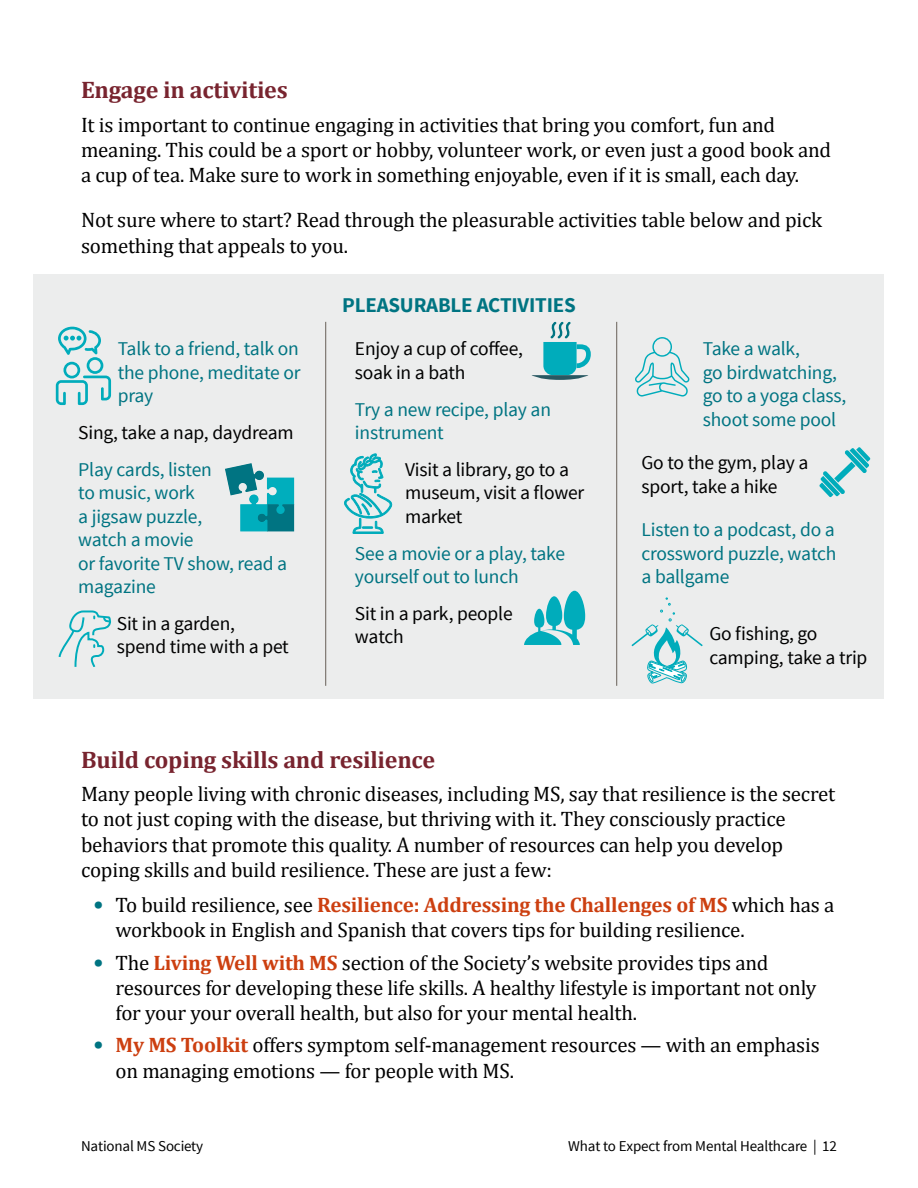
<style>
.page{position:relative;width:918px;height:1188px;background:#fff}
.page>*{position:absolute;margin:0;border:0;box-sizing:border-box;transform-origin:0 0}
.subtitle{font:700 24px "Cambria";letter-spacing:-.01em;color:#78242f}
.t1{font:21px/25.2px "Cambria";letter-spacing:-.01em;color:#000}
.t2{font:700 21px "Source Sans Pro";letter-spacing:-.01em;color:#007482}
.callout_SSP{font:19.5px/23.4px "Source Sans Pro";letter-spacing:-.01em;color:#007482}
.callout_SSP-2{font:19.5px/23.4px "Source Sans Pro";letter-spacing:-.01em;color:#000}
.t3{font:15px "Source Sans Pro";letter-spacing:-.01em;color:#000}
.s1{font-size:24px;color:#007482}
.s2{font-weight:700;color:#cc3f10}
</style>
<div class="page">
<div style="left:34px;top:274px;width:850px;height:425px;background:#eceded"></div>
<svg style="left:56px;top:327px;width:55px;height:78px"></svg>
<svg style="left:225px;top:463px;width:69px;height:68px"></svg>
<svg style="left:58px;top:610px;width:53px;height:57px"></svg>
<svg style="left:532px;top:321px;width:59px;height:59px"></svg>
<svg style="left:344px;top:453px;width:49px;height:81px"></svg>
<svg style="left:524px;top:591px;width:61px;height:54px"></svg>
<svg style="left:635px;top:337px;width:55px;height:60px"></svg>
<svg style="left:819px;top:447px;width:51px;height:50px"></svg>
<svg style="left:632px;top:597px;width:71px;height:87px"></svg>
<hr style="left:325px;top:322px;width:1px;height:364px;background:#676058">
<hr style="left:616px;top:322px;width:1px;height:364px;background:#676058">
<p class="subtitle" style="left:81px;top:73px;width:208px">Engage in activities</p>
<p class="t1" style="left:81px;top:112px;width:752px">It is important to continue engaging in activities that bring you comfort, fun and meaning. This could be a sport or hobby, volunteer work, or even just a good book and a cup of tea. Make sure to work in something enjoyable, even if it is small, each day.</p>
<p class="t1" style="left:81px;top:208px;width:743px">Not sure where to start? Read through the pleasurable activities table below and pick something that appeals to you.</p>
<p class="callout_SSP" style="left:118px;top:338px;width:184px;text-align:justify">Talk to a friend, talk on the phone, meditate or pray</p>
<p class="callout_SSP-2" style="left:78px;top:421px;width:217px">Sing, take a nap, daydream</p>
<p class="callout_SSP" style="left:78px;top:458px;width:211px">Play cards, listen<br>to music, work<br>a jigsaw puzzle,<br>watch a movie<br>or favorite TV show, read a magazine</p>
<p class="callout_SSP-2" style="left:117px;top:612px;width:174px">Sit in a garden, spend time with a pet</p>
<p class="t2" style="left:342px;top:291px;width:235px">PLEASURABLE ACTIVITIES</p>
<p class="callout_SSP-2" style="left:355px;top:338px;width:170px">Enjoy a cup of coffee, soak in a bath</p>
<p class="callout_SSP" style="left:355px;top:398px;width:198px">Try a new recipe, play an instrument</p>
<p class="callout_SSP-2" style="left:405px;top:458px;width:181px">Visit a library, go to a museum, visit a flower market</p>
<p class="callout_SSP" style="left:355px;top:542px;width:212px">See a movie or a play, take yourself out to lunch</p>
<p class="callout_SSP-2" style="left:355px;top:602px;width:159px">Sit in a park, people watch</p>
<p class="callout_SSP" style="left:703px;top:338px;width:145px">Take a walk,<br>go birdwatching, go to a yoga class, shoot some pool</p>
<p class="callout_SSP-2" style="left:641px;top:451px;width:168px">Go to the gym, play a sport, take a hike</p>
<p class="callout_SSP" style="left:641px;top:519px;width:197px;text-align:justify">Listen to a podcast, do a crossword puzzle, watch a ballgame</p>
<p class="callout_SSP-2" style="left:709px;top:622px;width:160px">Go fishing, go camping, take a trip</p>
<p class="subtitle" style="left:81px;top:743px;width:356px">Build coping skills and resilience</p>
<p class="t1" style="left:81px;top:781px;width:756px">Many people living with chronic diseases, including MS, say that resilience is the secret to not just coping with the disease, but thriving with it. They consciously practice behaviors that promote this quality. A number of resources can help you develop coping skills and build resilience. These are just a few:</p>
<p class="t1" style="left:116px;top:892px;width:720px;text-indent:-22px"><span class="s1">•</span> To build resilience, see <span class="s2">Resilience: Addressing the Challenges of MS</span> which has a workbook in English and Spanish that covers tips for building resilience.</p>
<p class="t1" style="left:116px;top:950px;width:702px;text-indent:-22px"><span class="s1">•</span> The <span class="s2">Living Well with MS</span> section of the Society’s website provides tips and resources for developing these life skills. A healthy lifestyle is important not only for your your overall health, but also for your mental health.</p>
<p class="t1" style="left:116px;top:1032px;width:706px;text-indent:-22px"><span class="s1">•</span> <span class="s2">My MS Toolkit</span> offers symptom self-management resources — with an emphasis on managing emotions — for people with MS.</p>
<p class="t3" style="left:81px;top:1136px;width:124px">National MS Society</p>
<p class="t3" style="left:568px;top:1136px;width:270px">What to Expect from Mental Healthcare | 12</p>
</div>
